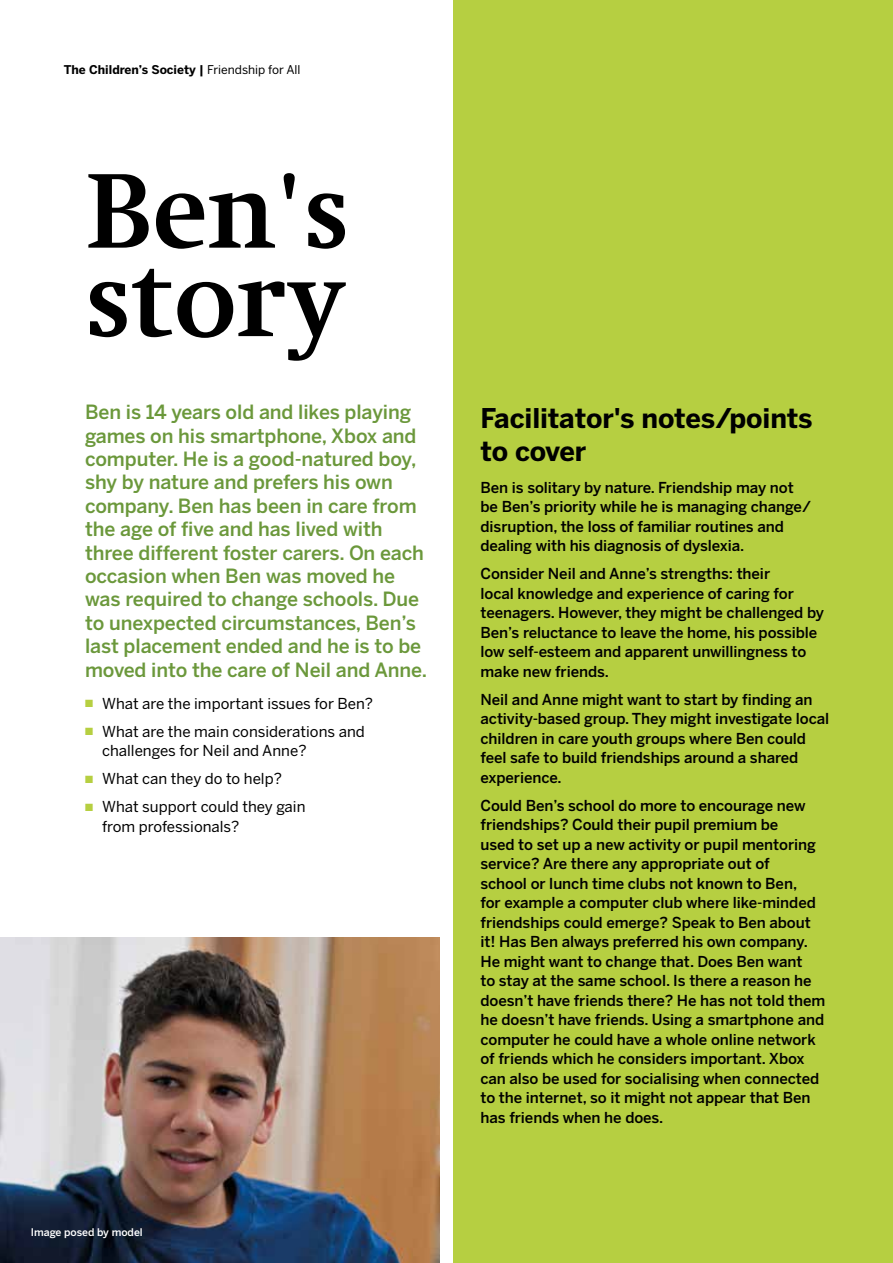
<style>
.page{position:relative;width:893px;height:1263px;background:#fff}
.page>*{position:absolute;margin:0;border:0;box-sizing:border-box;transform-origin:0 0}
.t1{font:700 108px/88.5px "Swift Com";letter-spacing:-.005em;color:#000}
.t2{font:700 27px/32.4px "Benton Sans";letter-spacing:-.005em;color:#000}
.t3{font:500 19.5px/23.4px "Benton Sans";letter-spacing:-.005em;color:#6b983b}
.t4{font:500 15px/19.5px "Benton Sans";letter-spacing:-.005em;color:#000}
.t5{font:15px/19.5px "Benton Sans";color:#000}
.t6{font:700 12px "Benton Sans";color:#000}
.t7{font:500 10.5px "Benton Sans";color:#fff}
.s1{font-weight:400}
.s2{color:#b6cf41}
</style>
<div class="page">
<div style="left:454px;top:0;width:439px;height:1263px;background:#b6cf41"></div>
<img style="left:0;top:938px;width:439px;height:325px">
<p class="t6" style="left:64px;top:62px;width:238px">The Children’s Society | <span class="s1">Friendship for All</span></p>
<h1 class="t1" style="left:85px;top:166px;width:267px">Ben's story</h1>
<p class="t3" style="left:85px;top:400px;width:344px">Ben is 14 years old and likes playing games on his smartphone, Xbox and computer. He is a good-natured boy, shy by nature and prefers his own company. Ben has been in care from the age of five and has lived with three different foster carers. On each occasion when Ben was moved he was required to change schools. Due to unexpected circumstances, Ben’s last placement ended and he is to be moved into the care of Neil and Anne.</p>
<p class="t5" style="left:85px;top:693px;width:290px"><span class="s2">■</span> What are the important issues for Ben?</p>
<p class="t5" style="left:102px;top:721px;width:264px;text-indent:-17px"><span class="s2">■</span> What are the main considerations and challenges for Neil and Anne?</p>
<p class="t5" style="left:85px;top:769px;width:198px"><span class="s2">■</span> What can they do to help?</p>
<p class="t5" style="left:102px;top:797px;width:205px;text-indent:-17px"><span class="s2">■</span> What support could they gain from professionals?</p>
<p class="t7" style="left:31px;top:1226px;width:114px">Image posed by model</p>
<h2 class="t2" style="left:480px;top:402px;width:334px">Facilitator's notes/points to cover</h2>
<p class="t4" style="left:480px;top:477px;width:332px">Ben is solitary by nature. Friendship may not be Ben’s priority while he is managing change/ disruption, the loss of familiar routines and dealing with his diagnosis of dyslexia.</p>
<p class="t4" style="left:480px;top:564px;width:345px">Consider Neil and Anne’s strengths: their<br>local knowledge and experience of caring for teenagers. However, they might be challenged by Ben’s reluctance to leave the home, his possible low self-esteem and apparent unwillingness to make new friends.</p>
<p class="t4" style="left:480px;top:689px;width:350px">Neil and Anne might want to start by finding an activity-based group. They might investigate local children in care youth groups where Ben could feel safe to build friendships around a shared experience.</p>
<p class="t4" style="left:480px;top:795px;width:346px">Could Ben’s school do more to encourage new friendships? Could their pupil premium be<br>used to set up a new activity or pupil mentoring service? Are there any appropriate out of<br>school or lunch time clubs not known to Ben,<br>for example a computer club where like-minded friendships could emerge? Speak to Ben about it! Has Ben always preferred his own company.<br>He might want to change that. Does Ben want<br>to stay at the same school. Is there a reason he doesn’t have friends there? He has not told them he doesn’t have friends. Using a smartphone and computer he could have a whole online network of friends which he considers important. Xbox can also be used for socialising when connected to the internet, so it might not appear that Ben has friends when he does.</p>
</div>
